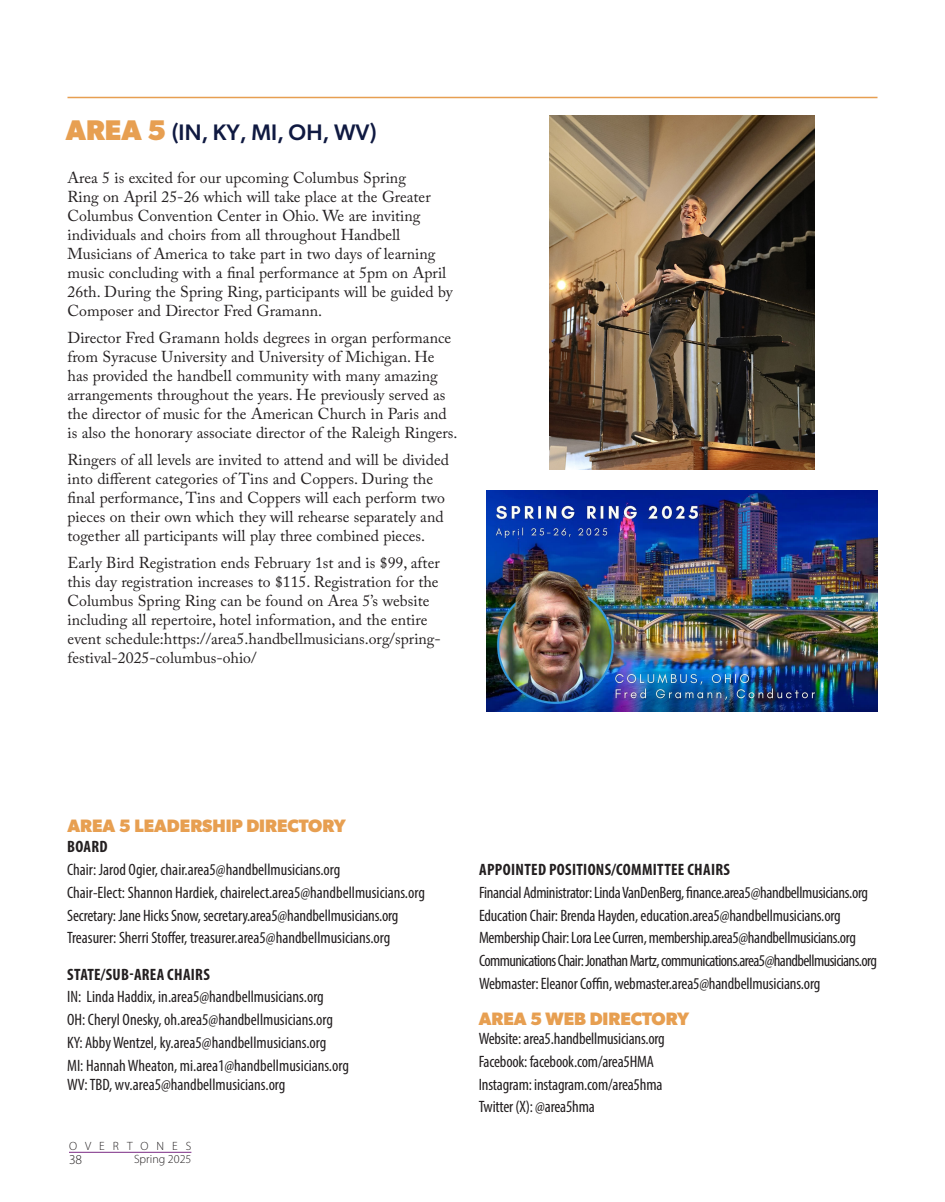
<style>
.page{position:relative;width:945px;height:1202px;background:#fff}
.page>*{position:absolute;margin:0;border:0;box-sizing:border-box;transform-origin:0 0}
.Body_Subhead{font:500 22.5px "Gibson";color:#0f1941}
.Body_Subhead-2{font:700 18px "Gibson";color:#e79f51}
.Listing{font:condensed 16.5px/19.5px "Myriad Pro";letter-spacing:-.01em;color:#231f20}
.AreaChair_Name{font:condensed 16.5px "Myriad Pro";color:#231f20}
.Listing-2{font:condensed 16.5px "Myriad Pro";letter-spacing:-.035em;color:#231f20}
.Listing-3{font:700 condensed 16.5px "Myriad Pro";letter-spacing:.02em;color:#231f20}
.Area_Chair{font:700 condensed 16.5px "Myriad Pro";letter-spacing:.02em;color:#231f20}
.AreaChair_Name-2{font:700 condensed 16.5px "Myriad Pro";letter-spacing:.02em;color:#231f20}
.Article_Body{font:15.75px/18.9px "Adobe Caslon Pro";color:#231f20}
.t1{font:300 13.5px "Myriad Pro";color:#231f20}
.t2{font:300 12px "Myriad Pro";color:#231f20}
.t3{font:300 12px "Myriad Pro";letter-spacing:.67em;color:#231f20}
.s1{font-weight:700;font-size:28.5px;color:#e79f51}
</style>
<div class="page">
<hr style="left:68px;top:97px;width:810px;height:1px;background:#e79f51">
<img style="left:486px;top:491px;width:392px;height:220px">
<img style="left:549px;top:116px;width:266px;height:353px">
<hr style="left:69px;top:1151px;width:122px;height:1px;background:#7b2a83">
<p class="Body_Subhead" style="left:66px;top:119px;width:312px"><span class="s1">AREA 5</span> (IN, KY, MI, OH, WV)</p>
<p class="Article_Body" style="left:68px;top:168px;width:387px">Area 5 is excited for our upcoming Columbus Spring<br>Ring on April 25-26 which will take place at the Greater Columbus Convention Center in Ohio. We are inviting individuals and choirs from all throughout Handbell Musicians of America to take part in two days of learning music concluding with a final performance at 5pm on April 26th. During the Spring Ring, participants will be guided by Composer and Director Fred Gramann.</p>
<p class="Article_Body" style="left:68px;top:328px;width:391px">Director Fred Gramann holds degrees in organ performance from Syracuse University and University of Michigan. He has provided the handbell community with many amazing arrangements throughout the years. He previously served as the director of music for the American Church in Paris and is also the honorary associate director of the Raleigh Ringers.</p>
<p class="Article_Body" style="left:68px;top:450px;width:383px">Ringers of all levels are invited to attend and will be divided into different categories of Tins and Coppers. During the final performance, Tins and Coppers will each perform two pieces on their own which they will rehearse separately and together all participants will play three combined pieces.</p>
<p class="Article_Body" style="left:68px;top:553px;width:375px">Early Bird Registration ends February 1st and is $99, after this day registration increases to $115. Registration for the Columbus Spring Ring can be found on Area 5’s website including all repertoire, hotel information, and the entire event schedule:https://area5.handbellmusicians.org/spring&shy;festival-2025-columbus-ohio/</p>
<p class="Body_Subhead-2" style="left:68px;top:814px;width:280px">AREA 5 LEADERSHIP DIRECTORY</p>
<p class="AreaChair_Name-2" style="left:67px;top:836px;width:42px">BOARD</p>
<p class="AreaChair_Name" style="left:67px;top:859px;width:275px">Chair: Jarod Ogier, chair.area5@handbellmusicians.org</p>
<p class="AreaChair_Name" style="left:67px;top:882px;width:359px">Chair-Elect: Shannon Hardiek, chairelect.area5@handbellmusicians.org</p>
<p class="AreaChair_Name" style="left:67px;top:905px;width:333px">Secretary: Jane Hicks Snow, secretary.area5@handbellmusicians.org</p>
<p class="AreaChair_Name" style="left:67px;top:928px;width:325px">Treasurer: Sherri Stoffer, treasurer.area5@handbellmusicians.org</p>
<p class="Area_Chair" style="left:67px;top:963px;width:144px">STATE/SUB-AREA CHAIRS</p>
<p class="Listing" style="left:67px;top:987px;width:258px">IN: Linda Haddix, in.area5@handbellmusicians.org</p>
<p class="Listing" style="left:67px;top:1009px;width:267px">OH: Cheryl Onesky, oh.area5@handbellmusicians.org</p>
<p class="Listing" style="left:67px;top:1032px;width:261px">KY: Abby Wentzel, ky.area5@handbellmusicians.org</p>
<p class="Listing" style="left:67px;top:1055px;width:283px">MI: Hannah Wheaton, mi.area1@handbellmusicians.org<br>WV: TBD, wv.area5@handbellmusicians.org</p>
<p class="t3" style="left:69px;top:1138px;width:124px">OVERTONES</p>
<p class="t1" style="left:69px;top:1151px;width:15px">38</p>
<p class="t2" style="left:134px;top:1152px;width:59px">Spring 2025</p>
<p class="Listing-3" style="left:479px;top:859px;width:252px">APPOINTED POSITIONS/COMMITTEE CHAIRS</p>
<p class="Listing" style="left:479px;top:882px;width:391px">Financial Administrator: Linda VanDenBerg, finance.area5@handbellmusicians.org</p>
<p class="Listing" style="left:479px;top:905px;width:363px">Education Chair: Brenda Hayden, education.area5@handbellmusicians.org</p>
<p class="Listing" style="left:479px;top:928px;width:378px">Membership Chair: Lora Lee Curren, membership.area5@handbellmusicians.org</p>
<p class="Listing-2" style="left:479px;top:950px;width:399px">Communications Chair: Jonathan Martz, communications.area5@handbellmusicians.org</p>
<p class="Listing" style="left:479px;top:973px;width:343px">Webmaster: Eleanor Coffin, webmaster.area5@handbellmusicians.org</p>
<p class="Body_Subhead-2" style="left:479px;top:1007px;width:212px">AREA 5 WEB DIRECTORY</p>
<p class="Listing" style="left:479px;top:1028px;width:188px">Website: area5.handbellmusicians.org</p>
<p class="Listing" style="left:479px;top:1051px;width:177px">Facebook: facebook.com/area5HMA</p>
<p class="Listing" style="left:479px;top:1074px;width:185px">Instagram: instagram.com/area5hma</p>
<p class="Listing" style="left:479px;top:1096px;width:118px">Twitter (X): @area5hma</p>
</div>
